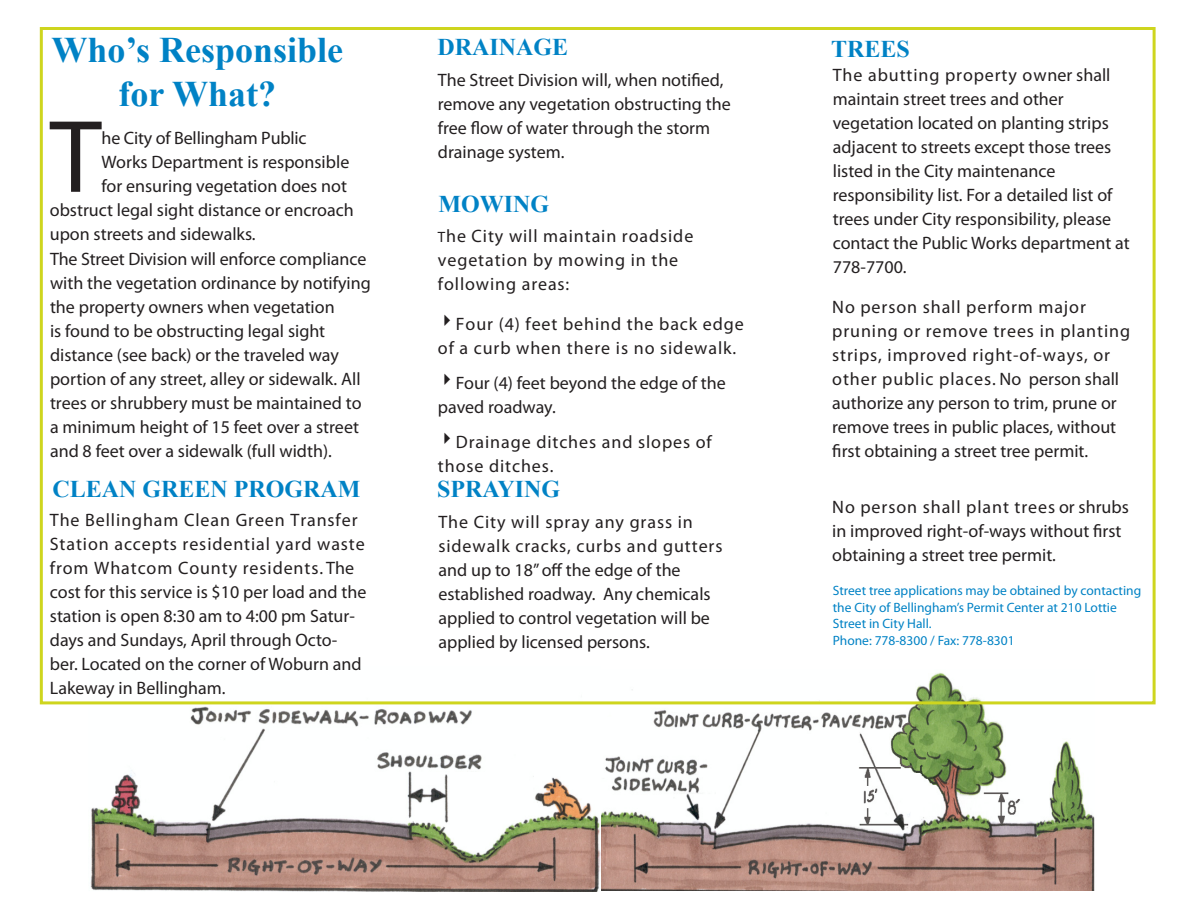
<style>
.page{position:relative;width:1188px;height:918px;background:#fff}
.page>*{position:absolute;margin:0;border:0;box-sizing:border-box;transform-origin:0 0}
.t1{font:104.1px "Myriad Pro";color:#231f20}
.t2{font:700 36px/43.2px "Times New Roman";color:#0082c5;text-align:center}
.t3{font:700 24px "Times New Roman";color:#0082c5}
.t4{font:18px/24px "Myriad Pro";color:#231f20}
.t5{font:18px/24px "Myriad Pro";letter-spacing:.05em;color:#231f20}
.t6{font:13.5px/16.5px "Myriad Pro";color:#0082c5}
.s1{font-size:15px}
</style>
<div class="page">
<img style="left:601px;top:672px;width:555px;height:219px">
<img style="left:89px;top:704px;width:511px;height:188px">
<p class="t2" style="left:52px;top:28px;width:293px">Who’s Responsible for What?</p>
<p class="t1" style="left:50px;top:93px;width:53px">T</p>
<p class="t4" style="left:102px;top:125px;width:207px">he City of Bellingham Public</p>
<p class="t4" style="left:102px;top:149px;width:249px">Works Department is responsible</p>
<p class="t4" style="left:102px;top:173px;width:247px">for ensuring vegetation does not</p>
<p class="t4" style="left:50px;top:197px;width:306px">obstruct legal sight distance or encroach</p>
<p class="t4" style="left:50px;top:221px;width:207px">upon streets and sidewalks.</p>
<p class="t4" style="left:50px;top:246px;width:322px">The Street Division will enforce compliance with the vegetation ordinance by notifying the property owners when vegetation<br>is found to be obstructing legal sight distance (see back) or the traveled way portion of any street, alley or sidewalk. All trees or shrubbery must be maintained to a minimum height of 15 feet over a street and 8 feet over a sidewalk (full width).</p>
<p class="t3" style="left:52px;top:472px;width:310px">CLEAN GREEN PROGRAM</p>
<p class="t4" style="left:50px;top:508px;width:318px">The Bellingham Clean Green Transfer Station accepts residential yard waste from Whatcom County residents. The cost for this service is $10 per load and the station is open 8:30 am to 4:00 pm Satur&shy;days and Sundays, April through Octo&shy;ber. Located on the corner of Woburn and Lakeway in Bellingham.</p>
<p class="t3" style="left:438px;top:30px;width:132px">DRAINAGE</p>
<p class="t4" style="left:438px;top:68px;width:294px">The Street Division will, when notified, remove any vegetation obstructing the free flow of water through the storm drainage system.</p>
<p class="t3" style="left:438px;top:187px;width:112px">MOWING</p>
<p class="t5" style="left:438px;top:223px;width:257px"><span class="s1">T</span>he City will maintain roadside vegetation by mowing in the following areas:</p>
<p class="t5" style="left:438px;top:312px;width:308px">✔Four (4) feet behind the back edge of a curb when there is no sidewalk.</p>
<p class="t4" style="left:438px;top:371px;width:289px">✔Four (4) feet beyond the edge of the paved roadway.</p>
<p class="t5" style="left:438px;top:429px;width:275px">✔Drainage ditches and slopes of those ditches.</p>
<p class="t3" style="left:437px;top:473px;width:125px">SPRAYING</p>
<p class="t4" style="left:438px;top:509px;width:286px">The City will spray any grass in sidewalk cracks, curbs and gutters and up to 18” off the edge of the established roadway. Any chemicals applied to control vegetation will be applied by licensed persons.</p>
<p class="t3" style="left:831px;top:32px;width:80px">TREES</p>
<p class="t5" style="left:833px;top:63px;width:279px">The abutting property owner shall</p>
<p class="t4" style="left:833px;top:87px;width:233px">maintain street trees and other</p>
<p class="t4" style="left:833px;top:111px;width:278px">vegetation located on planting strips</p>
<p class="t4" style="left:833px;top:135px;width:280px">adjacent to streets except those trees</p>
<p class="t4" style="left:833px;top:159px;width:224px">listed in the City maintenance</p>
<p class="t4" style="left:833px;top:183px;width:298px">responsibility list. For a detailed list of trees under City responsibility, please contact the Public Works department at 778-7700.</p>
<p class="t4" style="left:832px;top:295px;width:299px">No person shall perform major pruning or remove trees in planting strips, improved right-of-ways, or other public places. No person shall authorize any person to trim, prune or remove trees in public places, without first obtaining a street tree permit.</p>
<p class="t4" style="left:832px;top:495px;width:298px">No person shall plant trees or shrubs in improved right-of-ways without first obtaining a street tree permit.</p>
<p class="t6" style="left:833px;top:582px;width:310px">Street tree applications may be obtained by contacting the City of Bellingham’s Permit Center at 210 Lottie<br>Street in City Hall.</p>
<p class="t6" style="left:833px;top:632px;width:183px">Phone: 778-8300 / Fax: 778-8301</p>
</div>
